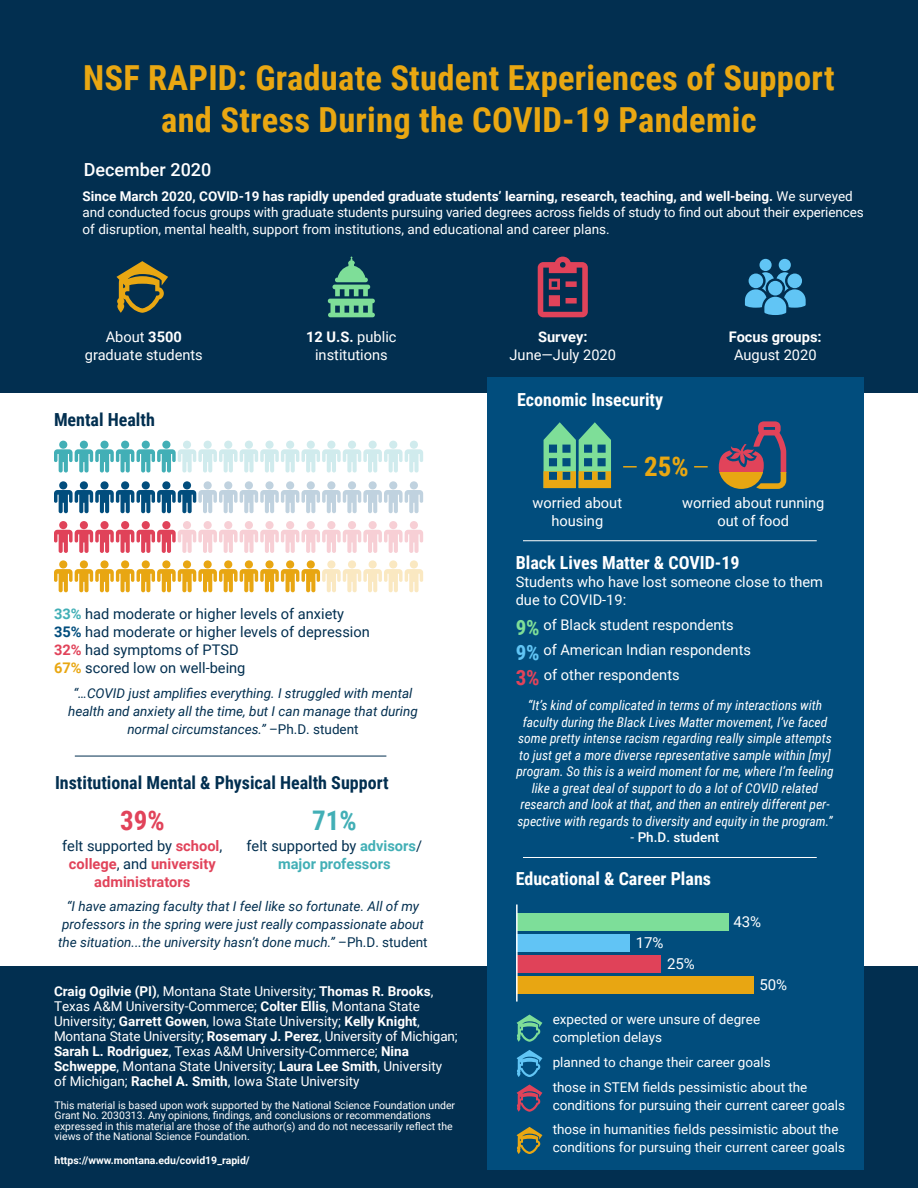
<style>
.page{position:relative;width:918px;height:1188px;background:#fff}
.page>*{position:absolute;margin:0;border:0;box-sizing:border-box;transform-origin:0 0}
.t1{font:700 34.5px/41.4px "Roboto Condensed";letter-spacing:.005em;color:#e9a712;text-align:center}
.t2{font:700 27px "Roboto Condensed";color:#e9a712}
.t3{font:700 27px "Roboto Condensed";color:#e1435a}
.t4{font:700 27px "Roboto Condensed";color:#42afb6}
.t5{font:700 18px "Roboto Condensed";color:#fff}
.t6{font:700 18px "Roboto Condensed";color:#022f50}
.t7{font:500 18px "Roboto";color:#fff}
.t8{font:15px "Roboto";color:#fff}
.t9{font:14.7px/18px "Roboto";color:#fff;text-align:center}
.t10{font:14.7px "Roboto";color:#022f50}
.t11{font:700 14.7px/18px "Roboto";color:#e1435a;text-align:center}
.t12{font:700 14.7px/18px "Roboto";color:#42afb6;text-align:center}
.t13{font:700 14.7px/18px "Roboto";color:#fff;text-align:center}
.t14{font:13.5px/15px "Roboto";color:#fff}
.t15{font:italic 13.5px/16.5px "Roboto Condensed";color:#fff;text-align:center}
.t16{font:italic 13.5px/18px "Roboto";color:#022f50;text-align:center}
.t17{font:500 13.5px "Roboto";color:#fff}
.t18{font:10.5px/10.5px "Roboto";color:#fff}
.t19{font:700 10.5px "Roboto";color:#fff}
.s1{font-weight:700}
.s2{font-weight:400}
.s3{font-weight:700;color:#42afb6}
.s4{font-weight:700;color:#014d7d}
.s5{font-weight:700;color:#e1435a}
.s6{font-weight:700;color:#e9a712}
.s7{font-style:normal}
.s8{font-weight:400;color:#022f50}
.s9{font-family:"Roboto Condensed";font-weight:700;font-size:21px;color:#7ede98}
.s10{font-family:"Roboto Condensed";font-weight:700;font-size:21px;color:#61c5f5}
.s11{font-family:"Roboto Condensed";font-weight:700;font-size:21px;color:#e1435a}
</style>
<div class="page">
<div style="left:0;top:967px;width:918px;height:221px;background:#022f50"></div>
<div style="left:0;top:0;width:918px;height:393px;background:#022f50"></div>
<div style="left:487px;top:377px;width:377px;height:793px;background:#014d7d"></div>
<hr style="left:75px;top:756px;width:311px;height:1px;background:#022f50">
<hr style="left:523px;top:540px;width:294px;height:1px;background:#fff">
<hr style="left:523px;top:857px;width:294px;height:1px;background:#fff">
<div style="left:517px;top:977px;width:237px;height:17px;background:#e8a612"></div>
<div style="left:517px;top:956px;width:144px;height:17px;background:#e04259"></div>
<div style="left:517px;top:935px;width:113px;height:17px;background:#61c4f5"></div>
<div style="left:517px;top:914px;width:211px;height:17px;background:#7dde99"></div>
<hr style="left:516px;top:904px;width:2px;height:98px;background:#fff">
<svg style="left:517px;top:1015px;width:25px;height:27px"></svg>
<svg style="left:517px;top:1050px;width:25px;height:27px"></svg>
<svg style="left:517px;top:1085px;width:25px;height:27px"></svg>
<svg style="left:517px;top:1127px;width:25px;height:27px"></svg>
<svg style="left:544px;top:422px;width:67px;height:66px"></svg>
<svg style="left:719px;top:421px;width:67px;height:68px"></svg>
<svg style="left:694px;top:466px;width:14px;height:2px"></svg>
<svg style="left:623px;top:466px;width:14px;height:2px"></svg>
<svg style="left:54px;top:441px;width:369px;height:32px"></svg>
<svg style="left:54px;top:481px;width:369px;height:32px"></svg>
<svg style="left:54px;top:521px;width:369px;height:32px"></svg>
<svg style="left:54px;top:560px;width:369px;height:32px"></svg>
<svg style="left:116px;top:261px;width:52px;height:52px"></svg>
<svg style="left:328px;top:257px;width:47px;height:60px"></svg>
<svg style="left:745px;top:259px;width:61px;height:56px"></svg>
<svg style="left:538px;top:257px;width:50px;height:60px"></svg>
<p class="t1" style="left:83px;top:56px;width:753px">NSF RAPID: Graduate Student Experiences of Support and Stress During the COVID-19 Pandemic</p>
<p class="t7" style="left:84px;top:157px;width:129px">December 2020</p>
<p class="t14" style="left:83px;top:187px;width:783px;line-height:16.5px"><span class="s1">Since March 2020, COVID-19 has rapidly upended graduate students’ learning, research, teaching, and well-being.</span> We surveyed and conducted focus groups with graduate students pursuing varied degrees across fields of study to find out about their experiences of disruption, mental health, support from institutions, and educational and career plans.</p>
<p class="t9" style="left:85px;top:328px;width:120px">About <span class="s1">3500 </span>graduate students</p>
<p class="t9" style="left:306px;top:328px;width:92px"><span class="s1">12 U.S.</span> public institutions</p>
<p class="t9" style="left:510px;top:328px;width:108px"><span class="s1">Survey:<br></span>June—July 2020</p>
<p class="t13" style="left:729px;top:328px;width:94px">Focus groups:<br><span class="s2">August 2020</span></p>
<p class="t6" style="left:54px;top:407px;width:102px">Mental Health</p>
<p class="t10" style="left:54px;top:604px;width:292px"><span class="s3">33%</span> had moderate or higher levels of anxiety</p>
<p class="t10" style="left:54px;top:622px;width:317px"><span class="s4">35%</span> had moderate or higher levels of depression</p>
<p class="t10" style="left:54px;top:640px;width:186px"><span class="s5">32%</span> had symptoms of PTSD</p>
<p class="t10" style="left:54px;top:658px;width:193px"><span class="s6">67%</span> scored low on well-being</p>
<p class="t16" style="left:68px;top:683px;width:351px">“…COVID just amplifies everything. I struggled with mental health and anxiety all the time, but I can manage that during normal circumstances.” <span class="s7">–Ph.D. student</span></p>
<p class="t6" style="left:55px;top:770px;width:335px">Institutional Mental &amp; Physical Health Support</p>
<p class="t4" style="left:312px;top:802px;width:46px">71%</p>
<p class="t12" style="left:247px;top:836px;width:177px"><span class="s8">felt supported by</span> advisors<span class="s8">/ </span>major professors</p>
<p class="t16" style="left:58px;top:897px;width:371px">“I have amazing faculty that I feel like so fortunate. All of my professors in the spring were just really compassionate about the situation...the university hasn’t done much.” <span class="s7">–Ph.D. student</span></p>
<p class="t3" style="left:120px;top:802px;width:46px">39%</p>
<p class="t11" style="left:62px;top:836px;width:162px"><span class="s8">felt supported by</span> school<span class="s8">, </span>college<span class="s8">, and</span> university administrators</p>
<p class="t14" style="left:54px;top:983px;width:405px"><span class="s1">Craig Ogilvie (PI)</span>, Montana State University; <span class="s1">Thomas R. Brooks</span>, Texas A&amp;M University-Commerce; <span class="s1">Colter Ellis</span>, Montana State University; <span class="s1">Garrett Gowen</span>, Iowa State University; <span class="s1">Kelly Knight</span>, Montana State University; <span class="s1">Rosemary J. Perez</span>, University of Michigan; <span class="s1">Sarah L. Rodriguez</span>, Texas A&amp;M University-Commerce; <span class="s1">Nina Schweppe</span>, Montana State University; <span class="s1">Laura Lee Smith</span>, University of Michigan; <span class="s1">Rachel A. Smith</span>, Iowa State University</p>
<p class="t18" style="left:55px;top:1099px;width:402px">This material is based upon work supported by the National Science Foundation under Grant No. 2030313. Any opinions, findings, and conclusions or recommendations expressed in this material are those of the author(s) and do not necessarily reflect the views of the National Science Foundation.</p>
<p class="t19" style="left:55px;top:1153px;width:197px">https://www.montana.edu/covid19_rapid/</p>
<p class="t5" style="left:517px;top:387px;width:147px">Economic Insecurity</p>
<p class="t9" style="left:532px;top:493px;width:91px">worried about housing</p>
<p class="t2" style="left:644px;top:448px;width:46px">25%</p>
<p class="t9" style="left:682px;top:493px;width:144px">worried about running out of food</p>
<p class="t5" style="left:516px;top:550px;width:225px">Black Lives Matter &amp; COVID-19</p>
<p class="t9" style="left:516px;top:572px;width:309px;text-align:left">Students who have lost someone close to them due to COVID-19:</p>
<p class="t9" style="left:516px;top:615px;width:220px"><span class="s9">9%</span> of Black student respondents</p>
<p class="t9" style="left:516px;top:640px;width:237px"><span class="s10">9%</span> of American Indian respondents</p>
<p class="t9" style="left:516px;top:666px;width:165px"><span class="s11">3%</span> of other respondents</p>
<p class="t15" style="left:516px;top:697px;width:319px">“It’s kind of complicated in terms of my interactions with faculty during the Black Lives Matter movement, I’ve faced some pretty intense racism regarding really simple attempts to just get a more diverse representative sample within [my] program. So this is a weird moment for me, where I’m feeling like a great deal of support to do a lot of COVID related research and look at that, and then an entirely different per&shy;spective with regards to diversity and equity in the program.”</p>
<p class="t17" style="left:631px;top:828px;width:90px"><span class="s2">-</span> Ph.D. student</p>
<p class="t5" style="left:516px;top:866px;width:197px">Educational &amp; Career Plans</p>
<p class="t8" style="left:636px;top:932px;width:29px">17%</p>
<p class="t8" style="left:667px;top:953px;width:29px">25%</p>
<p class="t8" style="left:734px;top:911px;width:29px">43%</p>
<p class="t8" style="left:759px;top:974px;width:29px">50%</p>
<p class="t14" style="left:553px;top:1010px;width:209px;line-height:18px">expected or were unsure of degree completion delays</p>
<p class="t14" style="left:553px;top:1054px;width:220px">planned to change their career goals</p>
<p class="t14" style="left:553px;top:1077px;width:294px;line-height:18px">those in STEM fields pessimistic about the conditions for pursuing their current career goals</p>
<p class="t14" style="left:553px;top:1120px;width:294px;line-height:18px">those in humanities fields pessimistic about the conditions for pursuing their current career goals</p>
</div>
